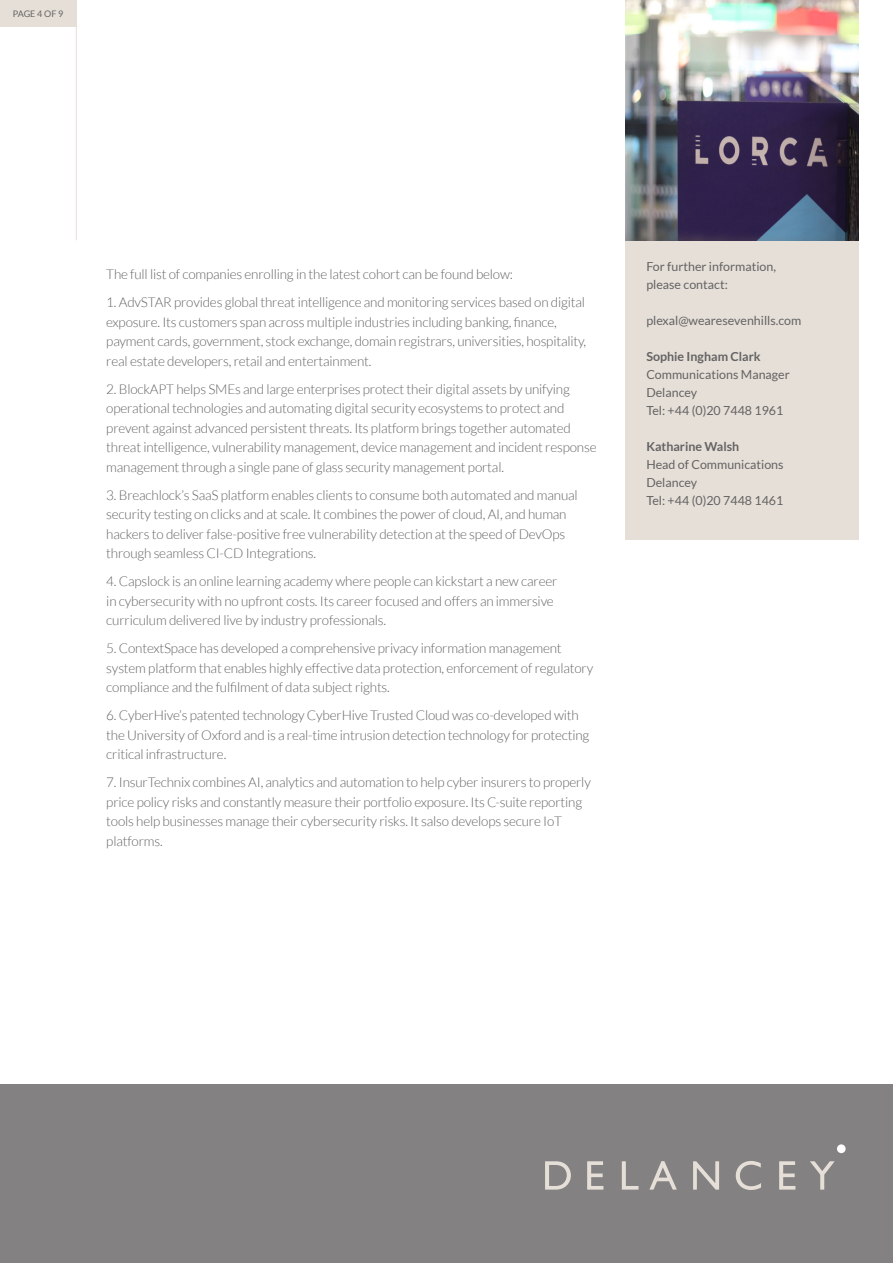
<style>
.page{position:relative;width:893px;height:1263px;background:#fff}
.page>*{position:absolute;margin:0;border:0;box-sizing:border-box;transform-origin:0 0}
.t1{font:300 13.5px/19.5px "Lato";letter-spacing:-.015em;color:#646263}
.t2{font:12.45px/18px "Lato";color:#646263}
.t3{font:700 12.45px "Lato";color:#646263}
.t4{font:9px "Lato";letter-spacing:-.01em;color:#646263}
</style>
<div class="page">
<div style="left:0;top:1084px;width:893px;height:179px;background:#838182"></div>
<div style="left:837px;top:1144px;width:9px;height:9px;background:#fff;border-radius:50%"></div>
<svg style="left:545px;top:1161px;width:26px;height:28px"></svg>
<svg style="left:587px;top:1161px;width:16px;height:28px"></svg>
<svg style="left:622px;top:1161px;width:16px;height:28px"></svg>
<svg style="left:649px;top:1161px;width:28px;height:28px"></svg>
<svg style="left:693px;top:1161px;width:26px;height:28px"></svg>
<svg style="left:736px;top:1161px;width:25px;height:29px"></svg>
<svg style="left:779px;top:1161px;width:16px;height:28px"></svg>
<svg style="left:810px;top:1161px;width:25px;height:28px"></svg>
<div style="left:0;top:0;width:76px;height:27px;background:#e5dfd7"></div>
<hr style="left:76px;top:0;width:1px;height:240px;background:#e5dfd7">
<div style="left:625px;top:239px;width:234px;height:301px;background:#e5dfd7"></div>
<img style="left:625px;top:1px;width:234px;height:239px">
<p class="t4" style="left:13px;top:9px;width:52px">PAGE 4 OF 9</p>
<p class="t1" style="left:106px;top:265px;width:408px">The full list of companies enrolling in the latest cohort can be found below:</p>
<p class="t1" style="left:106px;top:293px;width:481px">1. AdvSTAR provides global threat intelligence and monitoring services based on digital exposure. Its customers span across multiple industries including banking, finance, payment cards, government, stock exchange, domain registrars, universities, hospitality, real estate developers, retail and entertainment.</p>
<p class="t1" style="left:106px;top:379px;width:492px">2. BlockAPT helps SMEs and large enterprises protect their digital assets by unifying operational technologies and automating digital security ecosystems to protect and prevent against advanced persistent threats. Its platform brings together automated threat intelligence, vulnerability management, device management and incident response management through a single pane of glass security management portal.</p>
<p class="t1" style="left:106px;top:485px;width:473px">3. Breachlock’s SaaS platform enables clients to consume both automated and manual security testing on clicks and at scale. It combines the power of cloud, AI, and human hackers to deliver false-positive free vulnerability detection at the speed of DevOps through seamless CI-CD Integrations.</p>
<p class="t1" style="left:106px;top:572px;width:453px">4. Capslock is an online learning academy where people can kickstart a new career in cybersecurity with no upfront costs. Its career focused and offers an immersive curriculum delivered live by industry professionals.</p>
<p class="t1" style="left:106px;top:639px;width:488px">5. ContextSpace has developed a comprehensive privacy information management system platform that enables highly effective data protection, enforcement of regulatory compliance and the fulfilment of data subject rights.</p>
<p class="t1" style="left:106px;top:706px;width:485px">6. CyberHive’s patented technology CyberHive Trusted Cloud was co-developed with the University of Oxford and is a real-time intrusion detection technology for protecting critical infrastructure.</p>
<p class="t1" style="left:106px;top:773px;width:486px">7. InsurTechnix combines AI, analytics and automation to help cyber insurers to properly price policy risks and constantly measure their portfolio exposure. Its C-suite reporting tools help businesses manage their cybersecurity risks. It salso develops secure IoT platforms.</p>
<p class="t2" style="left:646px;top:257px;width:131px">For further information, please contact:</p>
<p class="t2" style="left:646px;top:311px;width:157px">plexal@wearesevenhills.com</p>
<p class="t3" style="left:646px;top:349px;width:116px">Sophie Ingham Clark</p>
<p class="t2" style="left:646px;top:365px;width:145px">Communications Manager</p>
<p class="t2" style="left:646px;top:383px;width:52px">Delancey</p>
<p class="t2" style="left:646px;top:401px;width:139px">Tel: +44 (0)20 7448 1961</p>
<p class="t3" style="left:646px;top:439px;width:94px">Katharine Walsh</p>
<p class="t2" style="left:646px;top:455px;width:139px">Head of Communications</p>
<p class="t2" style="left:646px;top:473px;width:52px">Delancey</p>
<p class="t2" style="left:646px;top:491px;width:139px">Tel: +44 (0)20 7448 1461</p>
</div>
